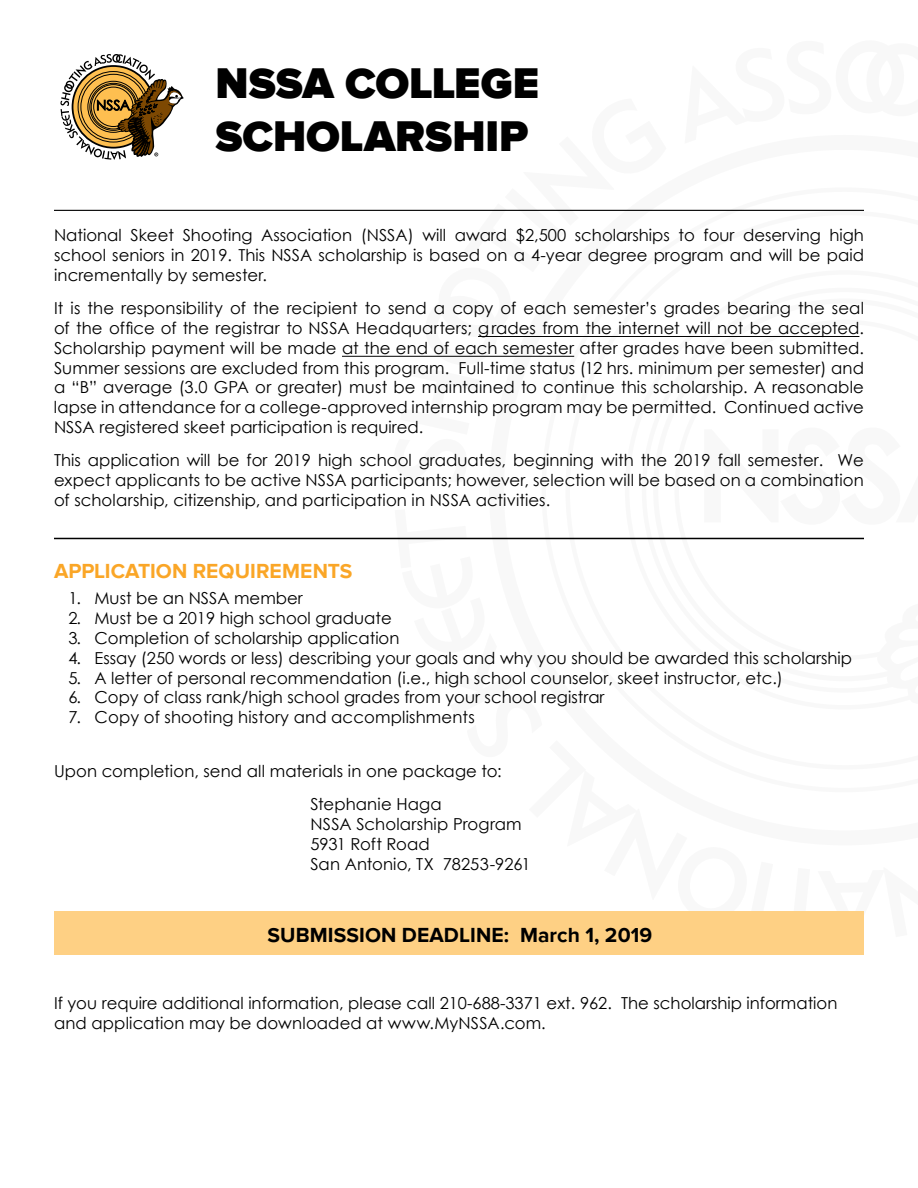
<style>
.page{position:relative;width:918px;height:1188px;background:#fff}
.page>*{position:absolute;margin:0;border:0;box-sizing:border-box;transform-origin:0 0}
.t1{font:900 44.25px/53.1px "Proxima Nova";letter-spacing:-.005em;color:#000}
.t2{font:700 21px "Proxima Nova";letter-spacing:.005em;color:#000}
.t3{font:700 21px "Proxima Nova";letter-spacing:.005em;color:#faa627}
.t4{font:16.5px/19.8px "Century Gothic";color:#000;text-align:justify}
</style>
<div class="page">
<svg style="left:394px;top:209px;width:470px;height:703px"></svg>
<hr style="left:342px;top:356px;width:232px;height:1px;background:#000">
<hr style="left:478px;top:336px;width:381px;height:1px;background:#000">
<hr style="left:54px;top:538px;width:810px;height:1px;background:#000">
<div style="left:54px;top:912px;width:810px;height:43px;background:#fed084"></div>
<svg style="left:60px;top:54px;width:124px;height:106px"></svg>
<hr style="left:54px;top:210px;width:810px;height:1px;background:#000">
<h1 class="t1" style="left:215px;top:58px;width:325px">NSSA COLLEGE<br>SCHOLARSHIP</h1>
<p class="t4" style="left:54px;top:225px;width:812px">National Skeet Shooting Association (NSSA) will award $2,500 scholarships to four deserving high school seniors in 2019. This NSSA scholarship is based on a 4-year degree program and will be paid incrementally by semester.</p>
<p class="t4" style="left:54px;top:298px;width:811px">It is the responsibility of the recipient to send a copy of each semester’s grades bearing the seal of the office of the registrar to NSSA Headquarters; grades from the internet will not be accepted.<br>Scholarship payment will be made at the end of each semester after grades have been submitted.<br>Summer sessions are excluded from this program. Full-time status (12 hrs. minimum per semester) and a “B” average (3.0 GPA or greater) must be maintained to continue this scholarship. A reasonable lapse in attendance for a college-approved internship program may be permitted. Continued active NSSA registered skeet participation is required.</p>
<p class="t4" style="left:54px;top:450px;width:812px">This application will be for 2019 high school graduates, beginning with the 2019 fall semester. We expect applicants to be active NSSA participants; however, selection will be based on a combination of scholarship, citizenship, and participation in NSSA activities.</p>
<p class="t3" style="left:54px;top:559px;width:300px">APPLICATION REQUIREMENTS</p>
<p class="t4" style="left:69px;top:588px;width:236px">1. Must be an NSSA member</p>
<p class="t4" style="left:69px;top:608px;width:325px">2. Must be a 2019 high school graduate</p>
<p class="t4" style="left:69px;top:628px;width:332px">3. Completion of scholarship application</p>
<p class="t4" style="left:69px;top:648px;width:785px">4. Essay (250 words or less) describing your goals and why you should be awarded this scholarship</p>
<p class="t4" style="left:69px;top:668px;width:716px">5. A letter of personal recommendation (i.e., high school counselor, skeet instructor, etc.)</p>
<p class="t4" style="left:69px;top:687px;width:538px">6. Copy of class rank/high school grades from your school registrar</p>
<p class="t4" style="left:69px;top:707px;width:408px">7. Copy of shooting history and accomplishments</p>
<p class="t4" style="left:310px;top:754px;width:193px;line-height:33.3px;text-indent:-256px">Upon completion, send all materials in one package to:<br>Stephanie Haga</p>
<p class="t4" style="left:310px;top:814px;width:222px;text-align:left">NSSA Scholarship Program<br>5931 Roft Road<br>San Antonio, TX 78253-9261</p>
<p class="t2" style="left:267px;top:922px;width:386px">SUBMISSION DEADLINE: March 1, 2019</p>
<p class="t4" style="left:54px;top:993px;width:785px">If you require additional information, please call 210-688-3371 ext. 962. The scholarship information and application may be downloaded at www.MyNSSA.com.</p>
</div>
